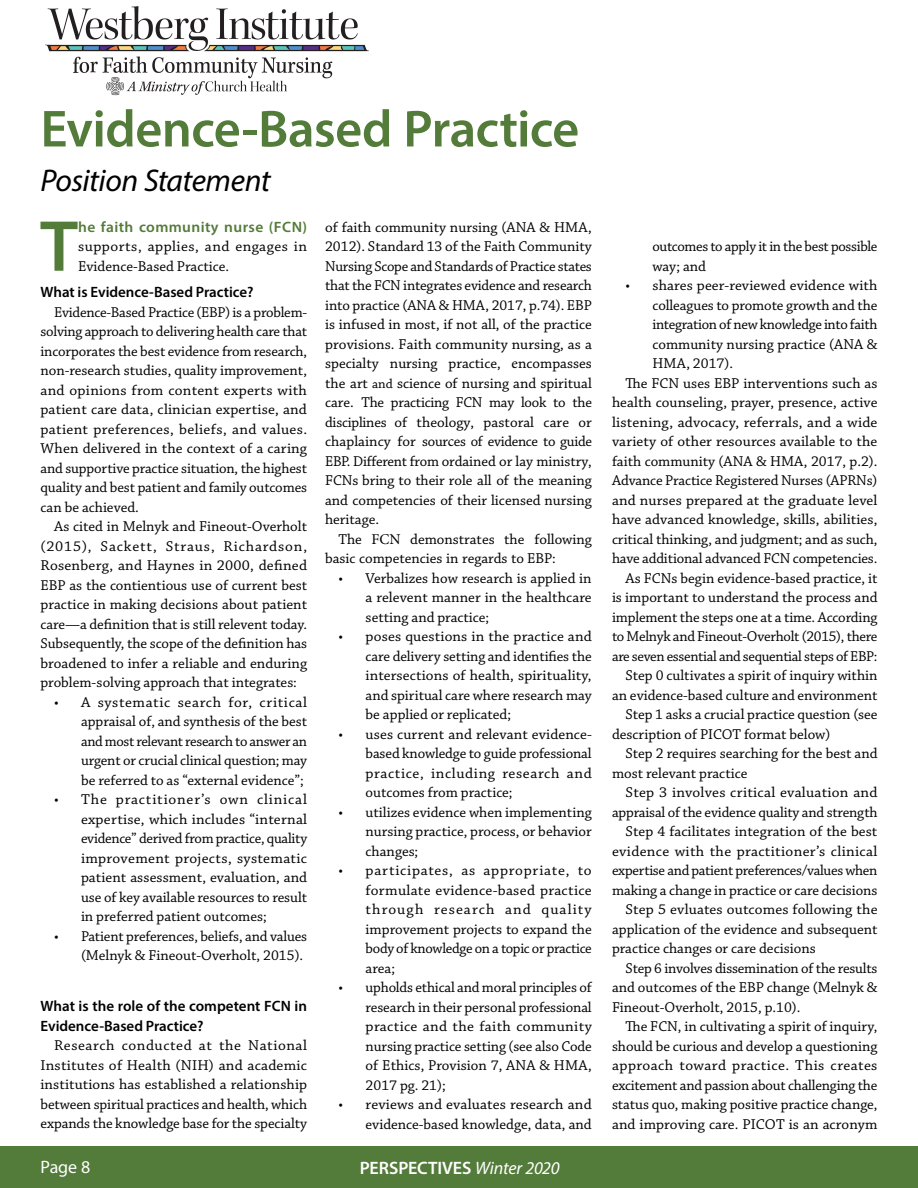
<style>
.page{position:relative;width:918px;height:1188px;background:#fff}
.page>*{position:absolute;margin:0;border:0;box-sizing:border-box;transform-origin:0 0}
.t1{font:600 72.9px "Myriad Pro";color:#537b39}
.t2{font:600 52.5px "Myriad Pro";letter-spacing:-.015em;color:#537b39}
.t3{font:italic 31.5px "Myriad Pro";letter-spacing:-.02em;color:#000}
.t4{font:600 18px "Myriad Pro";letter-spacing:-.005em;color:#fff}
.t5{font:18px "Myriad Pro";color:#fff}
.t6{font:15px/19.5px "Chaparral Pro";color:#000;text-align:justify}
.t7{font:15px/19.5px "Chaparral Pro";letter-spacing:-.02em;color:#000}
.t8{font:600 15px/19.5px "Myriad Pro";color:#000}
.t9{font:15px/19.5px "Chaparral Pro";letter-spacing:.025em;color:#000}
.t10{font:15px "Chaparral Pro";letter-spacing:-.025em;color:#000}
.t11{font:15px "Chaparral Pro";letter-spacing:.02em;color:#000}
.t12{font:15px "Chaparral Pro";letter-spacing:.03em;color:#000}
.t13{font:600 15px "Myriad Pro";letter-spacing:.025em;color:#537b39}
.s1{font-family:"Minion Pro"}
.s2{font-size:13.5px}
.s3{font-weight:400;font-style:italic}
</style>
<div class="page">
<div style="left:0;top:1147px;width:918px;height:41px;background:#537b39"></div>
<img style="left:45px;top:7px;width:324px;height:89px">
<h2 class="t2" style="left:40px;top:95px;width:540px">Evidence-Based Practice</h2>
<h3 class="t3" style="left:40px;top:161px;width:232px">Position Statement</h3>
<h1 class="t1" style="left:40px;top:200px;width:40px">T</h1>
<p class="t13" style="left:78px;top:217px;width:231px">he faith community nurse (FCN)</p>
<p class="t6" style="left:325px;top:218px;width:268px">of faith community nursing (ANA &amp; HMA, 2012). Standard 13 of the Faith Community Nursing Scope and Standards of Practice states that the FCN integrates evidence and research into practice (ANA &amp; HMA, 2017, p.74). EBP is infused in most, if not all, of the practice provisions. Faith community nursing, as a specialty nursing practice, <span class="s1">e</span>ncompasses the art <span class="s2">and</span> science of nursing and spir<span class="s1">i</span>tual care. The practicing FCN may look to the disciplines of theology, pastoral care or chaplaincy for sour<span class="s1">c</span>es of evidence to guide EBP. Different from ordained or lay ministry, FCNs bring to their role all of the meaning and competencies of their licensed nursing heritage.</p>
<p class="t6" style="left:325px;top:530px;width:268px;text-indent:14px">The <span class="s1">FCN</span> demonstrates the following basic competencies in regards to EBP:</p>
<p class="t6" style="left:366px;top:569px;width:228px;text-indent:-27px">• Verbalizes how research is applied in a relevent manner in the healthcare setting and practice;</p>
<p class="t6" style="left:366px;top:627px;width:228px;text-indent:-27px">• poses questions in the practice and care delivery setting and identifies the intersections of health, spirituality, and spiritual care where research may be applied or replicated;</p>
<p class="t6" style="left:366px;top:725px;width:228px;text-indent:-27px">• uses current and relevant evidence&shy;based knowledge to guide professional practice, including research and outcomes from practice;</p>
<p class="t6" style="left:366px;top:803px;width:228px;text-indent:-27px">• utilizes evidence when implementing nursing practice, process, or behavior changes;</p>
<p class="t6" style="left:366px;top:861px;width:228px;text-indent:-27px">• participates, as appropriate, to formulate evidence-based practice through research and quality improvement projects to expand the body of knowledge on a topic or practice area;</p>
<p class="t6" style="left:366px;top:978px;width:228px;text-indent:-27px">• upholds ethical and moral principles of research in their personal professional practice and the faith community nursing practice setting (see also Code of Ethics, Provision 7, ANA &amp; HMA, 2017 pg. 21);</p>
<p class="t6" style="left:339px;top:1095px;width:255px;text-align:right">• reviews and evaluates research and evidence-based knowledge, data, and</p>
<p class="t9" style="left:78px;top:237px;width:230px">supports, applies, and engages in<br>Evidence-Based Practice.</p>
<p class="t8" style="left:41px;top:282px;width:215px">What is Evidence-Based Practice?</p>
<p class="t6" style="left:40px;top:303px;width:268px;text-indent:14px">Evidence-Based Practice (EBP) is a problem&shy;solving approach to delivering health care that incorporates the best evidence from research, non-research studies, quality improvement, and opinions from content experts with patient care data, clinician expertise, and patient preferences, beliefs, and values.<br>When delivered in the context of a caring and supportive practice situation, the highest quality and best patient and family outcomes can be achieved.</p>
<p class="t6" style="left:40px;top:517px;width:268px;text-indent:14px">As cited in Melnyk and Fineout-Overholt (2015), Sackett, Straus, Richardson, Rosenberg, and Haynes in 2000, defined EBP as the contientious use of current best practice in making decisions about patient care—a definition that is still relevent today.<br>Subsequently, the scope of the definition has broadened to infer a reliable and enduring problem-solving approach that integrates:</p>
<p class="t6" style="left:81px;top:693px;width:228px;text-indent:-27px">• A systematic search for, critical appraisal of, and synthesis of the best and most relevant research to answer an urgent or crucial clinical question; may be referred to as “external evidence”;</p>
<p class="t6" style="left:81px;top:790px;width:228px;text-indent:-27px">• The practitioner’s own clinical expertise, which includes “internal evidence” derived from practice, quality improvement projects, systematic patient assessment, evaluation, and use of key available resources to result in preferred patient outcomes;</p>
<p class="t6" style="left:54px;top:927px;width:255px;text-align:right">• Patient preferences, beliefs, and values (Melnyk &amp; Fineout-Overholt, 2015).</p>
<p class="t8" style="left:40px;top:996px;width:268px">What is the role of the competent FCN in<br>Evidence-Based Practice?</p>
<p class="t6" style="left:40px;top:1036px;width:268px;text-indent:14px">Research conducted at the National Institutes of Health (NIH) and academic institutions has established a relationship between spiritual practices and health, which expands the knowledge base for the specialty</p>
<p class="t5" style="left:40px;top:1156px;width:51px">Page 8</p>
<p class="t4" style="left:360px;top:1157px;width:201px">PERSPECTIVES <span class="s3">Winter 2020</span></p>
<p class="t7" style="left:652px;top:237px;width:226px">outcomes to apply it in the best possible way; and</p>
<p class="t6" style="left:626px;top:276px;width:253px">• shares peer-reviewed evidence with</p>
<p class="t6" style="left:652px;top:296px;width:226px">colleagues to promote growth and the</p>
<p class="t7" style="left:652px;top:315px;width:227px">integration of new knowledge into faith</p>
<p class="t6" style="left:652px;top:335px;width:227px">community nursing practice (ANA &amp;</p>
<p class="t6" style="left:652px;top:354px;width:82px">HMA, 2017).</p>
<p class="t6" style="left:626px;top:374px;width:253px">The FCN uses EBP interventions such as</p>
<p class="t6" style="left:612px;top:393px;width:267px">health counseling, prayer, presence, active</p>
<p class="t6" style="left:612px;top:413px;width:267px">listening, advocacy, referrals, and a wide</p>
<p class="t6" style="left:612px;top:432px;width:267px">variety of other resources available to the</p>
<p class="t6" style="left:612px;top:452px;width:267px">faith community (ANA &amp; HMA, 2017, p.2).</p>
<p class="t6" style="left:612px;top:471px;width:267px">Advance Practice Registered Nurses (APRNs)</p>
<p class="t6" style="left:612px;top:491px;width:267px">and nurses prepared at the graduate level</p>
<p class="t6" style="left:612px;top:510px;width:267px">have advanced knowledge, skills, abilities,</p>
<p class="t6" style="left:612px;top:530px;width:267px">critical thinking, and judgment; and as such,</p>
<p class="t6" style="left:612px;top:549px;width:267px">have additional advanced FCN competencies.</p>
<p class="t6" style="left:626px;top:569px;width:253px">As FCNs begin evidence-based practice, it</p>
<p class="t6" style="left:612px;top:588px;width:267px">is important to understand the process and</p>
<p class="t6" style="left:612px;top:608px;width:267px">implement the steps one at a time. According</p>
<p class="t7" style="left:612px;top:627px;width:267px">to Melnyk and Fineout-Overholt (2015), there</p>
<p class="t10" style="left:612px;top:648px;width:267px">are seven essential and sequential steps of EBP:</p>
<p class="t6" style="left:626px;top:666px;width:254px">Step 0 cultivates a spirit of inquiry within</p>
<p class="t6" style="left:612px;top:686px;width:267px">an evidence-based culture and environment</p>
<p class="t6" style="left:626px;top:705px;width:254px">Step 1 asks a crucial practice question (see</p>
<p class="t6" style="left:612px;top:725px;width:220px">description of PICOT format below)</p>
<p class="t6" style="left:626px;top:744px;width:254px">Step 2 requires searching for the best and</p>
<p class="t6" style="left:612px;top:764px;width:137px">most relevant practice</p>
<p class="t6" style="left:626px;top:783px;width:254px">Step 3 involves critical evaluation and</p>
<p class="t6" style="left:612px;top:803px;width:267px">appraisal of the evidence quality and strength</p>
<p class="t6" style="left:626px;top:822px;width:253px">Step 4 facilitates integration of the best</p>
<p class="t11" style="left:612px;top:843px;width:267px">evidence with the practitioner’s clinical</p>
<p class="t7" style="left:612px;top:861px;width:267px">expertise and patient preferences/values when</p>
<p class="t6" style="left:612px;top:881px;width:267px">making a change in practice or care decisions</p>
<p class="t6" style="left:626px;top:900px;width:254px">Step 5 evluates outcomes following the</p>
<p class="t6" style="left:612px;top:920px;width:267px">application of the evidence and subsequent</p>
<p class="t6" style="left:612px;top:939px;width:205px">practice changes or care decisions</p>
<p class="t6" style="left:626px;top:959px;width:254px">Step 6 involves dissemination of the results</p>
<p class="t6" style="left:612px;top:978px;width:267px">and outcomes of the EBP change (Melnyk &amp;</p>
<p class="t6" style="left:612px;top:998px;width:190px">Fineout-Overholt, 2015, p.10).</p>
<p class="t6" style="left:626px;top:1017px;width:253px">The FCN, in cultivating a spirit of inquiry,</p>
<p class="t6" style="left:612px;top:1037px;width:267px">should be curious and develop a questioning</p>
<p class="t12" style="left:612px;top:1057px;width:267px">approach toward practice. This creates</p>
<p class="t6" style="left:612px;top:1076px;width:267px">excitement and passion about challenging the</p>
<p class="t6" style="left:612px;top:1095px;width:267px">status quo, making positive practice change,</p>
<p class="t6" style="left:612px;top:1115px;width:267px">and improving care. PICOT is an acronym</p>
</div>
